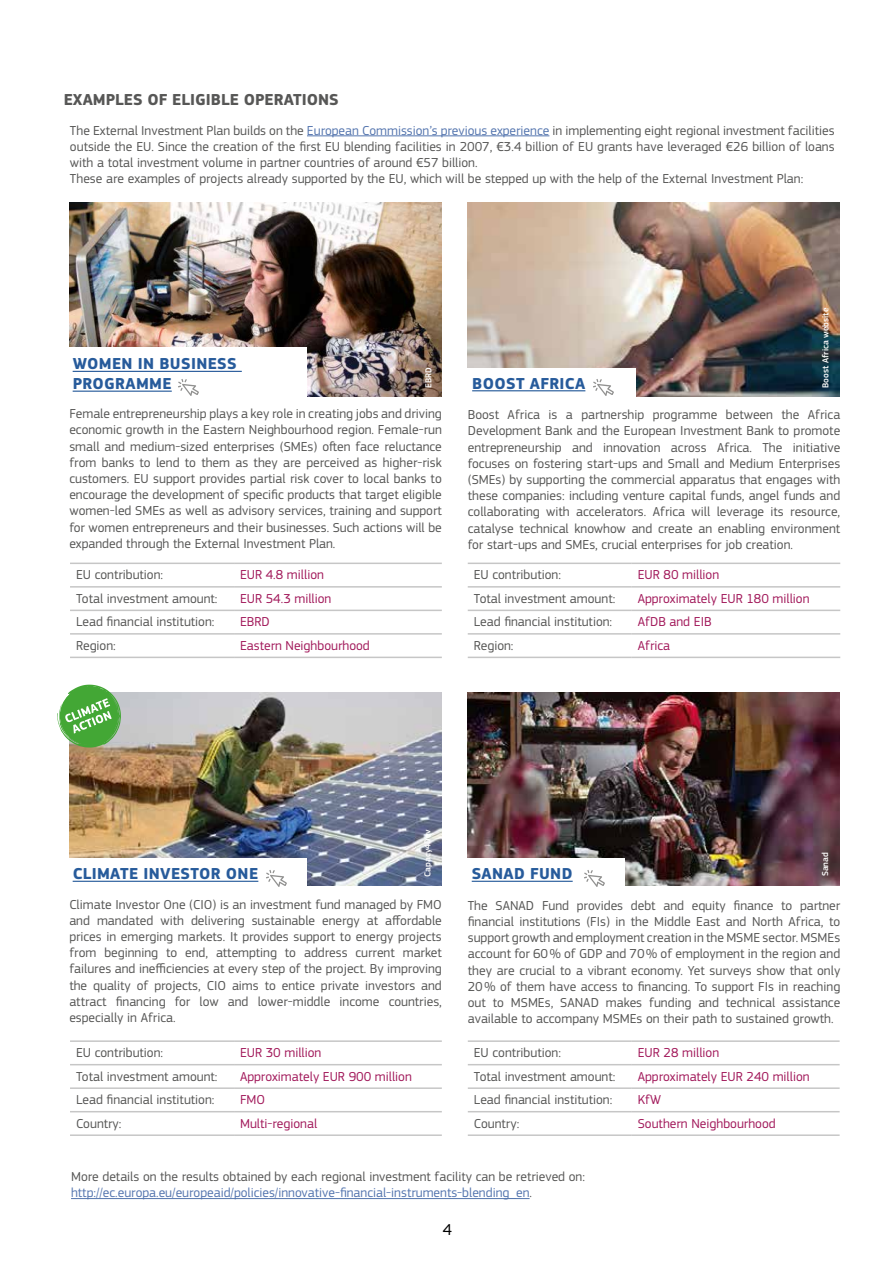
<style>
.page{position:relative;width:893px;height:1263px;background:#fff}
.page>*{position:absolute;margin:0;border:0;box-sizing:border-box;transform-origin:0 0}
.t1{font:700 16.5px/19.8px "EC Square Sans Pro";letter-spacing:.02em;color:#275b9b}
.t2{font:700 16.5px "EC Square Sans Pro";color:#575756}
.t3{font:16.5px "EC Square Sans Pro";color:#000}
.t4{font:13.5px/16.2px "EC Square Sans Pro";color:#575756;text-align:justify}
.t5{font:13.5px "EC Square Sans Pro";color:#a21a5b}
.t6{font:13.5px/16.2px "EC Square Sans Pro";color:#5576af}
.t7{font:500 9px "EC Square Sans Pro";color:#fff}
.s1{color:#5576af}
.s2{color:#575756}
</style>
<div class="page">
<img style="left:70px;top:692px;width:372px;height:194px">
<div style="left:69px;top:859px;width:238px;height:28px;background:#fff"></div>
<img style="left:468px;top:203px;width:371px;height:194px">
<div style="left:461px;top:368px;width:174px;height:31px;background:#fff"></div>
<img style="left:468px;top:692px;width:371px;height:194px">
<img style="left:70px;top:203px;width:372px;height:194px">
<div style="left:69px;top:348px;width:238px;height:50px;background:#fff"></div>
<svg style="left:57px;top:684px;width:65px;height:65px"></svg>
<svg style="left:474px;top:136px;width:29px;height:1px"></svg>
<hr style="left:307px;top:135px;width:242px;height:1px;background:#5576af">
<hr style="left:71px;top:1198px;width:459px;height:1px;background:#5576af">
<hr style="left:73px;top:371px;width:169px;height:1px;background:#275b9b">
<hr style="left:73px;top:391px;width:99px;height:1px;background:#275b9b">
<hr style="left:73px;top:881px;width:185px;height:1px;background:#275b9b">
<hr style="left:472px;top:390px;width:113px;height:1px;background:#275b9b">
<hr style="left:70px;top:563px;width:164px;height:1px;background:#c6c6c6">
<hr style="left:234px;top:563px;width:208px;height:1px;background:#c6c6c6">
<hr style="left:70px;top:586px;width:164px;height:2px;background:#c6c6c6">
<hr style="left:234px;top:586px;width:208px;height:2px;background:#c6c6c6">
<hr style="left:70px;top:610px;width:164px;height:1px;background:#c6c6c6">
<hr style="left:234px;top:610px;width:208px;height:1px;background:#c6c6c6">
<hr style="left:70px;top:633px;width:164px;height:2px;background:#c6c6c6">
<hr style="left:70px;top:657px;width:164px;height:1px;background:#c6c6c6">
<hr style="left:234px;top:633px;width:208px;height:2px;background:#c6c6c6">
<hr style="left:234px;top:657px;width:208px;height:1px;background:#c6c6c6">
<hr style="left:70px;top:1040px;width:164px;height:2px;background:#c6c6c6">
<hr style="left:234px;top:1040px;width:208px;height:2px;background:#c6c6c6">
<hr style="left:70px;top:1064px;width:164px;height:1px;background:#c6c6c6">
<hr style="left:234px;top:1064px;width:208px;height:1px;background:#c6c6c6">
<hr style="left:70px;top:1087px;width:164px;height:2px;background:#c6c6c6">
<hr style="left:234px;top:1087px;width:208px;height:2px;background:#c6c6c6">
<hr style="left:70px;top:1111px;width:164px;height:1px;background:#c6c6c6">
<hr style="left:70px;top:1134px;width:164px;height:2px;background:#c6c6c6">
<hr style="left:234px;top:1111px;width:208px;height:1px;background:#c6c6c6">
<hr style="left:234px;top:1134px;width:208px;height:2px;background:#c6c6c6">
<hr style="left:468px;top:563px;width:164px;height:1px;background:#c6c6c6">
<hr style="left:632px;top:563px;width:208px;height:1px;background:#c6c6c6">
<hr style="left:468px;top:586px;width:164px;height:2px;background:#c6c6c6">
<hr style="left:632px;top:586px;width:208px;height:2px;background:#c6c6c6">
<hr style="left:468px;top:610px;width:164px;height:1px;background:#c6c6c6">
<hr style="left:632px;top:610px;width:208px;height:1px;background:#c6c6c6">
<hr style="left:468px;top:633px;width:164px;height:2px;background:#c6c6c6">
<hr style="left:468px;top:657px;width:164px;height:1px;background:#c6c6c6">
<hr style="left:632px;top:633px;width:208px;height:2px;background:#c6c6c6">
<hr style="left:632px;top:657px;width:208px;height:1px;background:#c6c6c6">
<hr style="left:468px;top:1040px;width:164px;height:2px;background:#c6c6c6">
<hr style="left:632px;top:1040px;width:208px;height:2px;background:#c6c6c6">
<hr style="left:468px;top:1064px;width:164px;height:1px;background:#c6c6c6">
<hr style="left:632px;top:1064px;width:208px;height:1px;background:#c6c6c6">
<hr style="left:468px;top:1087px;width:164px;height:2px;background:#c6c6c6">
<hr style="left:632px;top:1087px;width:208px;height:2px;background:#c6c6c6">
<hr style="left:468px;top:1111px;width:164px;height:1px;background:#c6c6c6">
<hr style="left:468px;top:1134px;width:164px;height:2px;background:#c6c6c6">
<hr style="left:632px;top:1111px;width:208px;height:1px;background:#c6c6c6">
<hr style="left:632px;top:1134px;width:208px;height:2px;background:#c6c6c6">
<svg style="left:178px;top:379px;width:21px;height:17px"></svg>
<svg style="left:266px;top:870px;width:21px;height:17px"></svg>
<svg style="left:593px;top:379px;width:21px;height:17px"></svg>
<div style="left:462px;top:859px;width:163px;height:28px;background:#fff"></div>
<hr style="left:472px;top:881px;width:101px;height:1px;background:#275b9b">
<svg style="left:584px;top:870px;width:21px;height:17px"></svg>
<p class="t2" style="left:64px;top:89px;width:277px">EXAMPLES OF ELIGIBLE OPERATIONS</p>
<p class="t4" style="left:70px;top:122px;width:766px;text-align:left">The External Investment Plan builds on the <span class="s1">European Commission’s previous experience</span> in implementing eight regional investment facilities outside the EU. Since the creation of the first EU blending facilities in 2007, €3.4 billion of EU grants have leveraged €26 billion of loans with a total investment volume in partner countries of around €57 billion.<br>These are examples of projects already supported by the EU, which will be stepped up with the help of the External Investment Plan:</p>
<p class="t1" style="left:73px;top:355px;width:166px">WOMEN IN BUSINESS<br>PROGRAMME</p>
<p class="t7" style="left:423px;top:388px;width:22px;rotate:-90deg">EBRD</p>
<p class="t4" style="left:69px;top:406px;width:374px">Female entrepreneurship plays a key role in creating jobs and driving economic growth in the Eastern Neighbourhood region. Female-run small and medium-sized enterprises (SMEs) often face reluctance from banks to lend to them as they are perceived as higher-risk customers. EU support provides partial risk cover to local banks to encourage the development of specific products that target eligible women-led SMEs as well as advisory services, training and support for women entrepreneurs and their businesses. Such actions will be expanded through the External Investment Plan.</p>
<p class="t4" style="left:76px;top:567px;width:89px">EU contribution:</p>
<p class="t5" style="left:240px;top:567px;width:85px">EUR 4.8 million</p>
<p class="t4" style="left:76px;top:590px;width:143px">Total investment amount:</p>
<p class="t5" style="left:240px;top:591px;width:93px">EUR 54.3 million</p>
<p class="t4" style="left:76px;top:614px;width:140px">Lead financial institution:</p>
<p class="t5" style="left:240px;top:614px;width:31px">EBRD</p>
<p class="t4" style="left:76px;top:637px;width:41px">Region:</p>
<p class="t5" style="left:240px;top:638px;width:131px">Eastern Neighbourhood</p>
<p class="t1" style="left:472px;top:374px;width:115px">BOOST AFRICA</p>
<p class="t7" style="left:820px;top:388px;width:82px;rotate:-90deg">Boost Africa website</p>
<p class="t4" style="left:468px;top:407px;width:374px">Boost Africa is a partnership programme between the Africa Development Bank and the European Investment Bank to promote entrepreneurship and innovation across Africa. The initiative focuses on fostering start-ups and Small and Medium Enterprises (SMEs) by supporting the commercial apparatus that engages with these companies: including venture capital funds, angel funds and collaborating with accelerators. Africa will leverage its resource, catalyse technical knowhow and create an enabling environment for start-ups and SMEs, crucial enterprises for job creation.</p>
<p class="t4" style="left:474px;top:567px;width:89px">EU contribution:</p>
<p class="t5" style="left:638px;top:567px;width:83px">EUR 80 million</p>
<p class="t4" style="left:474px;top:590px;width:143px">Total investment amount:</p>
<p class="t5" style="left:638px;top:591px;width:173px">Approximately EUR 180 million</p>
<p class="t4" style="left:474px;top:614px;width:140px">Lead financial institution:</p>
<p class="t5" style="left:638px;top:614px;width:75px">AfDB and EIB</p>
<p class="t4" style="left:474px;top:637px;width:41px">Region:</p>
<p class="t5" style="left:638px;top:638px;width:34px">Africa</p>
<p class="t1" style="left:73px;top:864px;width:187px">CLIMATE INVESTOR ONE</p>
<p class="t7" style="left:422px;top:877px;width:49px;rotate:-90deg">Capacy4Dev</p>
<p class="t4" style="left:69px;top:896px;width:374px">Climate Investor One (CIO) is an investment fund managed by FMO and mandated with delivering sustainable energy at affordable prices in emerging markets. It provides support to energy projects from beginning to end, attempting to address current market failures and inefficiencies at every step of the project. By improving the quality of projects, CIO aims to entice private investors and attract financing for low and lower-middle income countries, especially in Africa.</p>
<p class="t4" style="left:76px;top:1045px;width:89px">EU contribution:</p>
<p class="t5" style="left:240px;top:1045px;width:83px">EUR 30 million</p>
<p class="t4" style="left:76px;top:1068px;width:143px">Total investment amount:</p>
<p class="t5" style="left:240px;top:1068px;width:173px">Approximately EUR 900 million</p>
<p class="t4" style="left:76px;top:1092px;width:140px">Lead financial institution:</p>
<p class="t5" style="left:240px;top:1092px;width:27px">FMO</p>
<p class="t4" style="left:76px;top:1115px;width:47px">Country:</p>
<p class="t5" style="left:240px;top:1115px;width:79px">Multi-regional</p>
<p class="t1" style="left:472px;top:864px;width:102px">SANAD FUND</p>
<p class="t7" style="left:820px;top:876px;width:26px;rotate:-90deg">Sanad</p>
<p class="t4" style="left:468px;top:897px;width:374px">The SANAD Fund provides debt and equity finance to partner financial institutions (FIs) in the Middle East and North Africa, to support growth and employment creation in the MSME sector. MSMEs account for 60% of GDP and 70% of employment in the region and they are crucial to a vibrant economy. Yet surveys show that only 20% of them have access to financing. To support FIs in reaching out to MSMEs, SANAD makes funding and technical assistance available to accompany MSMEs on their path to sustained growth.</p>
<p class="t4" style="left:474px;top:1045px;width:89px">EU contribution:</p>
<p class="t5" style="left:638px;top:1045px;width:83px">EUR 28 million</p>
<p class="t4" style="left:474px;top:1068px;width:143px">Total investment amount:</p>
<p class="t5" style="left:638px;top:1068px;width:173px">Approximately EUR 240 million</p>
<p class="t4" style="left:474px;top:1092px;width:140px">Lead financial institution:</p>
<p class="t5" style="left:638px;top:1092px;width:25px">KfW</p>
<p class="t4" style="left:474px;top:1115px;width:47px">Country:</p>
<p class="t5" style="left:638px;top:1115px;width:139px">Southern Neighbourhood</p>
<p class="t6" style="left:71px;top:1168px;width:515px"><span class="s2">More details on the results obtained by each regional investment facility can be retrieved on: </span>http://ec.europa.eu/europeaid/policies/innovative-financial-instruments-blending_en<span class="s2">.</span></p>
<p class="t3" style="left:443px;top:1219px;width:11px">4</p>
</div>
